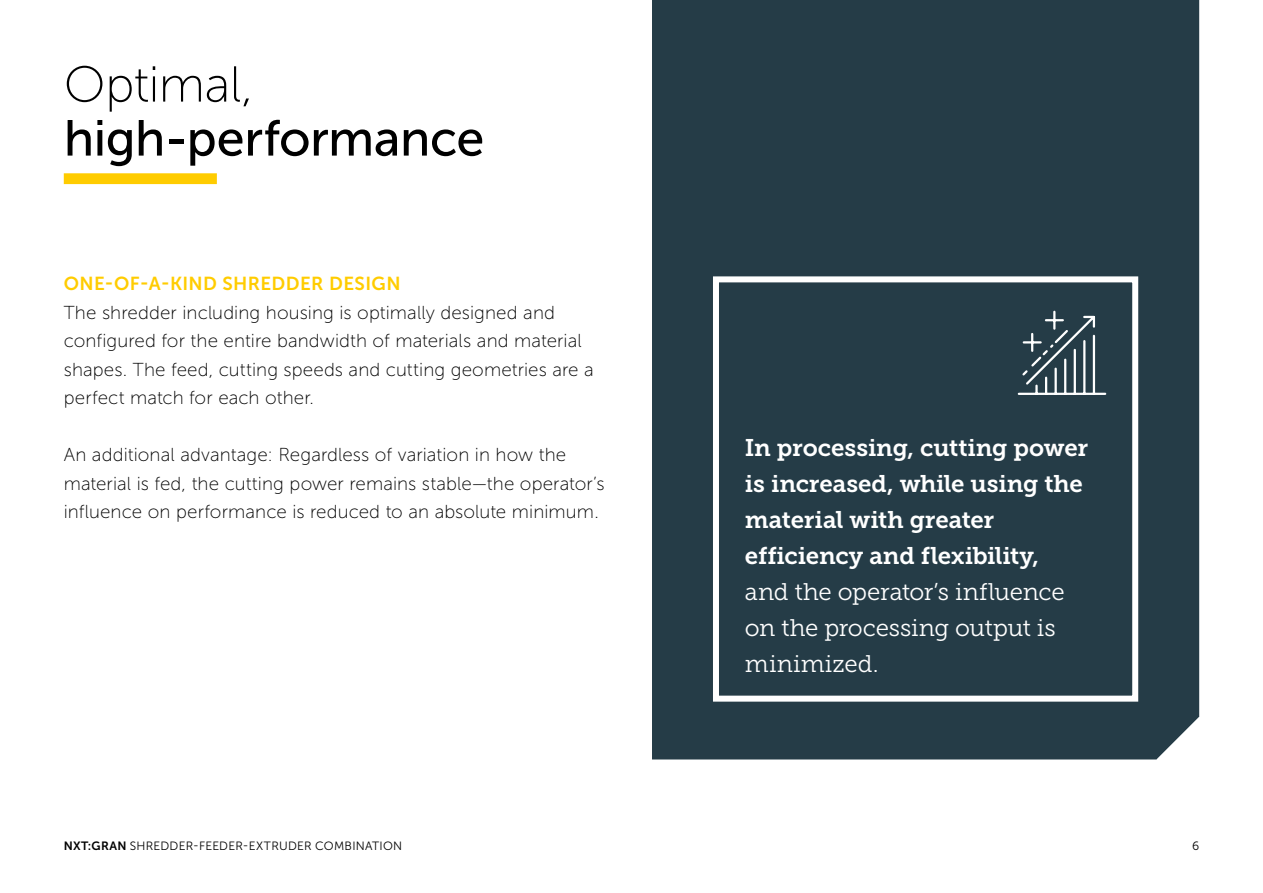
<style>
.page{position:relative;width:1263px;height:893px;background:#fff}
.page>*{position:absolute;margin:0;border:0;box-sizing:border-box;transform-origin:0 0}
.t1{font:50.4px "Museo Sans 500";letter-spacing:-.01em;color:#000}
.t2{font:50.4px "Museo Sans 100";letter-spacing:-.015em;color:#000}
.t3{font:24px/36px "Museo Slab 700";letter-spacing:-.005em;color:#fff}
.t4{font:24px/36px "Museo Slab 300";letter-spacing:-.01em;color:#fff}
.t5{font:18.75px/28.5px "Museo Sans 100";letter-spacing:.005em;color:#000}
.t6{font:18.75px "Museo Sans 700";letter-spacing:.02em;color:#fc0}
.t7{font:12px "Museo Sans 300";letter-spacing:.025em;color:#000}
.s1{font-family:"Museo Sans 700"}
</style>
<div class="page">
<div style="left:652px;top:0;width:547px;height:759px;background:#253c47"></div>
<div style="left:713px;top:276px;width:425px;height:426px;border:6px solid #fff"></div>
<svg style="left:1016px;top:310px;width:91px;height:86px;background:#475a64"></svg>
<svg style="left:1156px;top:717px;width:43px;height:43px"></svg>
<div style="left:64px;top:173px;width:153px;height:11px;background:#fc0"></div>
<h1 class="t2" style="left:64px;top:58px;width:191px">Optimal,</h1>
<h1 class="t1" style="left:64px;top:111px;width:422px">high-performance</h1>
<p class="t6" style="left:64px;top:274px;width:338px">ONE-OF-A-KIND SHREDDER DESIGN</p>
<p class="t5" style="left:64px;top:298px;width:532px">The shredder including housing is optimally designed and configured for the entire bandwidth of materials and material shapes. The feed, cutting speeds and cutting geometries are a perfect match for each other.</p>
<p class="t5" style="left:64px;top:441px;width:542px">An additional advantage: Regardless of variation in how the material is fed, the cutting power remains stable—the operator’s influence on performance is reduced to an absolute minimum.</p>
<p class="t3" style="left:745px;top:430px;width:345px">In processing, cutting power is increased, while using the material with greater efficiency and flexibility,</p>
<p class="t4" style="left:745px;top:574px;width:321px">and the operator’s influence on the processing output is minimized.</p>
<p class="t7" style="left:64px;top:840px;width:340px"><span class="s1">NXT:GRAN</span> SHREDDER-FEEDER-EXTRUDER COMBINATION</p>
<p class="t7" style="left:1192px;top:840px;width:9px">6</p>
</div>
